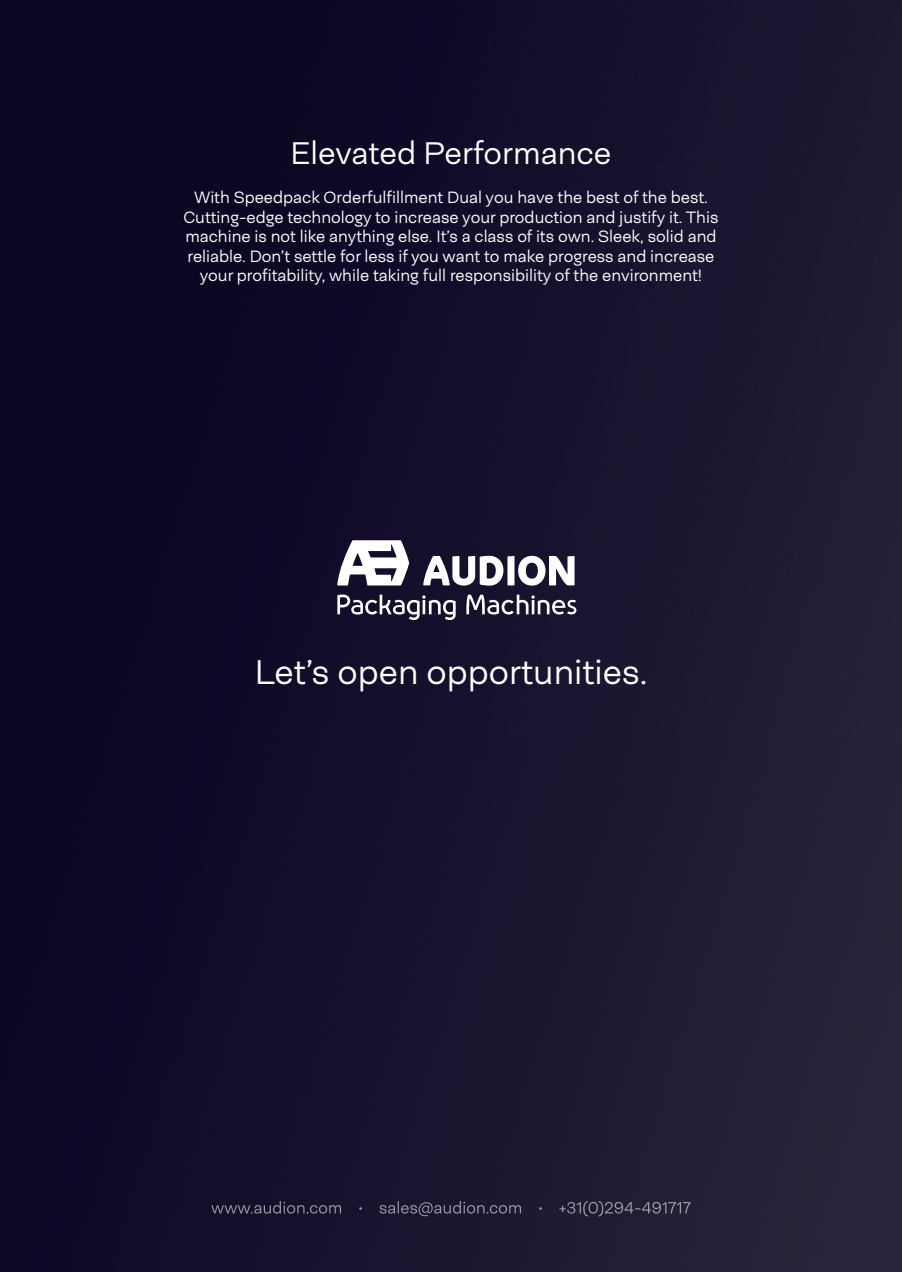
<style>
.page{position:relative;width:902px;height:1272px;background:#fff}
.page>*{position:absolute;margin:0;border:0;box-sizing:border-box;transform-origin:0 0}
.t1{font:300 34.5px "Neogrotesk Ess";color:#fff}
.t2{font:300 31.5px "Neogrotesk Ess";color:#fff}
.t3{font:300 16.5px/19.5px "Neogrotesk Ess";color:#fff;text-align:center}
</style>
<div class="page">
<img style="left:0;top:0;width:488px;height:1271px">
<img style="left:488px;top:0;width:413px;height:741px">
<div style="left:488px;top:741px;width:413px;height:530px;background:#211d35"></div>
<svg style="left:337px;top:540px;width:72px;height:45px"></svg>
<svg style="left:423px;top:556px;width:151px;height:29px"></svg>
<svg style="left:337px;top:594px;width:118px;height:26px"></svg>
<svg style="left:466px;top:594px;width:110px;height:20px"></svg>
<img style="left:211px;top:1200px;width:479px;height:16px">
<h2 class="t2" style="left:290px;top:134px;width:322px">Elevated Performance</h2>
<p class="t3" style="left:183px;top:188px;width:536px">With Speedpack Orderfulfillment Dual you have the best of the best.<br>Cutting-edge technology to increase your production and justify it. This machine is not like anything else. It’s a class of its own. Sleek, solid and reliable. Don’t settle for less if you want to make progress and increase your profitability, while taking full responsibility of the environment!</p>
<h1 class="t1" style="left:255px;top:651px;width:394px">Let’s open opportunities.</h1>
</div>
